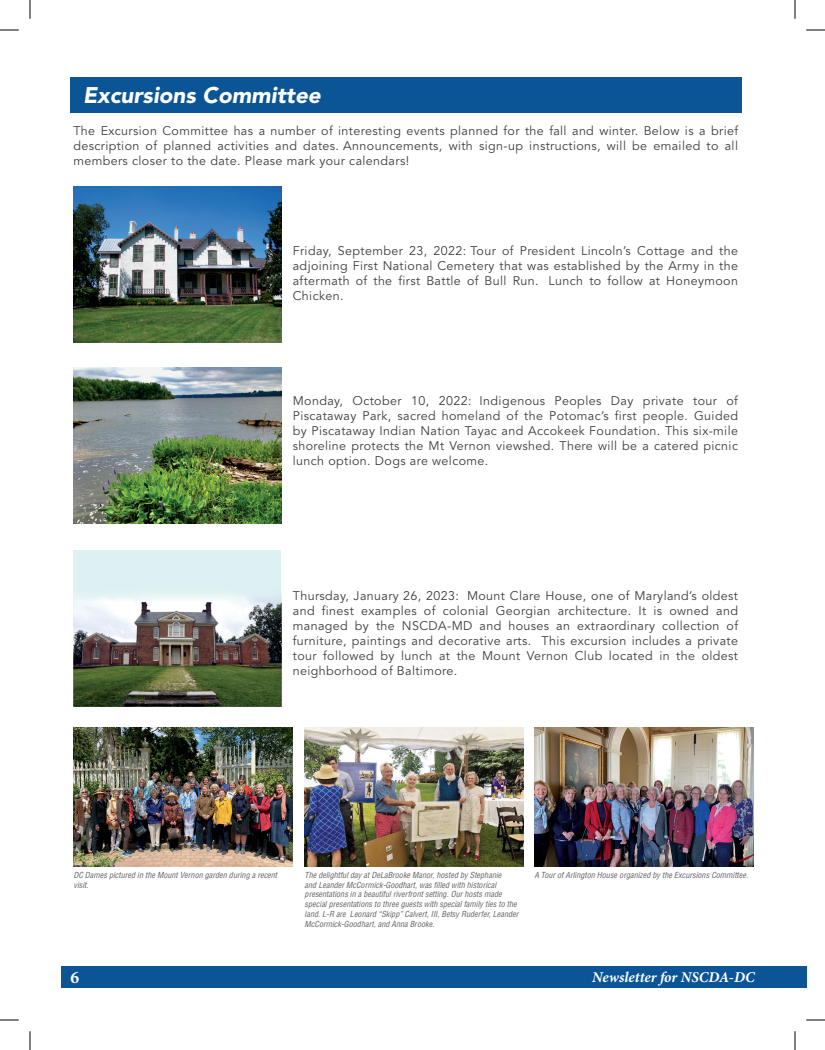
<style>
.page{position:relative;width:825px;height:1050px;background:#fff}
.page>*{position:absolute;margin:0;border:0;box-sizing:border-box;transform-origin:0 0}
.t1{font:italic 900 22.5px "Avenir LT Std";color:#fff}
.t2{font:700 17.5px "Minion Pro";color:#fff}
.t3{font:italic 700 15px "Minion Pro";color:#fff}
.t4{font:12.5px/15px "Avenir LT Std";letter-spacing:.03em;color:#3e3e3f;text-align:justify}
.t5{font:italic condensed 8.12px/9.8px "Helvetica LT Std";color:#636366}
</style>
<div class="page">
<div style="left:61px;top:966px;width:734px;height:22px;background:#0b5596"></div>
<div style="left:795px;top:966px;width:11px;height:22px;background:#0b5596"></div>
<div style="left:71px;top:78px;width:671px;height:35px;background:#0b5596"></div>
<img style="left:73px;top:187px;width:208px;height:156px">
<img style="left:73px;top:368px;width:208px;height:155px">
<div style="left:73px;top:550px;width:208px;height:156px;background:#ddf1f2"></div>
<img style="left:73px;top:595px;width:208px;height:111px">
<img style="left:73px;top:727px;width:220px;height:140px">
<img style="left:305px;top:727px;width:219px;height:140px">
<img style="left:534px;top:727px;width:220px;height:140px">
<svg style="left:0;top:29px;width:19px;height:2px"></svg>
<svg style="left:806px;top:29px;width:19px;height:2px"></svg>
<svg style="left:0;top:1019px;width:19px;height:2px"></svg>
<svg style="left:806px;top:1019px;width:19px;height:2px"></svg>
<svg style="left:29px;top:0;width:2px;height:19px"></svg>
<svg style="left:29px;top:1031px;width:2px;height:19px"></svg>
<svg style="left:794px;top:0;width:2px;height:19px"></svg>
<svg style="left:794px;top:1031px;width:2px;height:19px"></svg>
<h1 class="t1" style="left:83px;top:81px;width:239px">Excursions Committee</h1>
<p class="t4" style="left:73px;top:123px;width:666px">The Excursion Committee has a number of interesting events planned for the fall and winter. Below is a brief description of planned activities and dates. Announcements, with sign-up instructions, will be emailed to all members closer to the date. Please mark your calendars!</p>
<p class="t4" style="left:293px;top:243px;width:447px">Friday, September 23, 2022: Tour of President Lincoln’s Cottage and the adjoining First National Cemetery that was established by the Army in the aftermath of the first Battle of Bull Run. Lunch to follow at Honeymoon Chicken.</p>
<p class="t4" style="left:293px;top:393px;width:447px">Monday, October 10, 2022: Indigenous Peoples Day private tour of Piscataway Park, sacred homeland of the Potomac’s first people. Guided by Piscataway Indian Nation Tayac and Accokeek Foundation. This six-mile shoreline protects the Mt Vernon viewshed. There will be a catered picnic lunch option. Dogs are welcome.</p>
<p class="t4" style="left:293px;top:588px;width:447px">Thursday, January 26, 2023: Mount Clare House, one of Maryland’s oldest and finest examples of colonial Georgian architecture. It is owned and managed by the NSCDA-MD and houses an extraordinary collection of furniture, paintings and decorative arts. This excursion includes a private tour followed by lunch at the Mount Vernon Club located in the oldest neighborhood of Baltimore.</p>
<p class="t5" style="left:73px;top:870px;width:205px">DC Dames pictured in the Mount Vernon garden during a recent visit.</p>
<p class="t5" style="left:305px;top:870px;width:215px">The delightful day at DeLaBrooke Manor, hosted by Stephanie<br>and Leander McCormick-Goodhart, was filled with historical presentations in a beautiful riverfront setting. Our hosts made special presentations to three guests with special family ties to the land. L-R are Leonard “Skipp” Calvert, III, Betsy Ruderfer, Leander McCormick-Goodhart, and Anna Brooke.</p>
<p class="t5" style="left:534px;top:870px;width:215px">A Tour of Arlington House organized by the Excursions Committee.</p>
<h2 class="t2" style="left:71px;top:965px;width:10px">6</h2>
<p class="t3" style="left:592px;top:968px;width:164px">Newsletter for NSCDA-DC</p>
</div>
